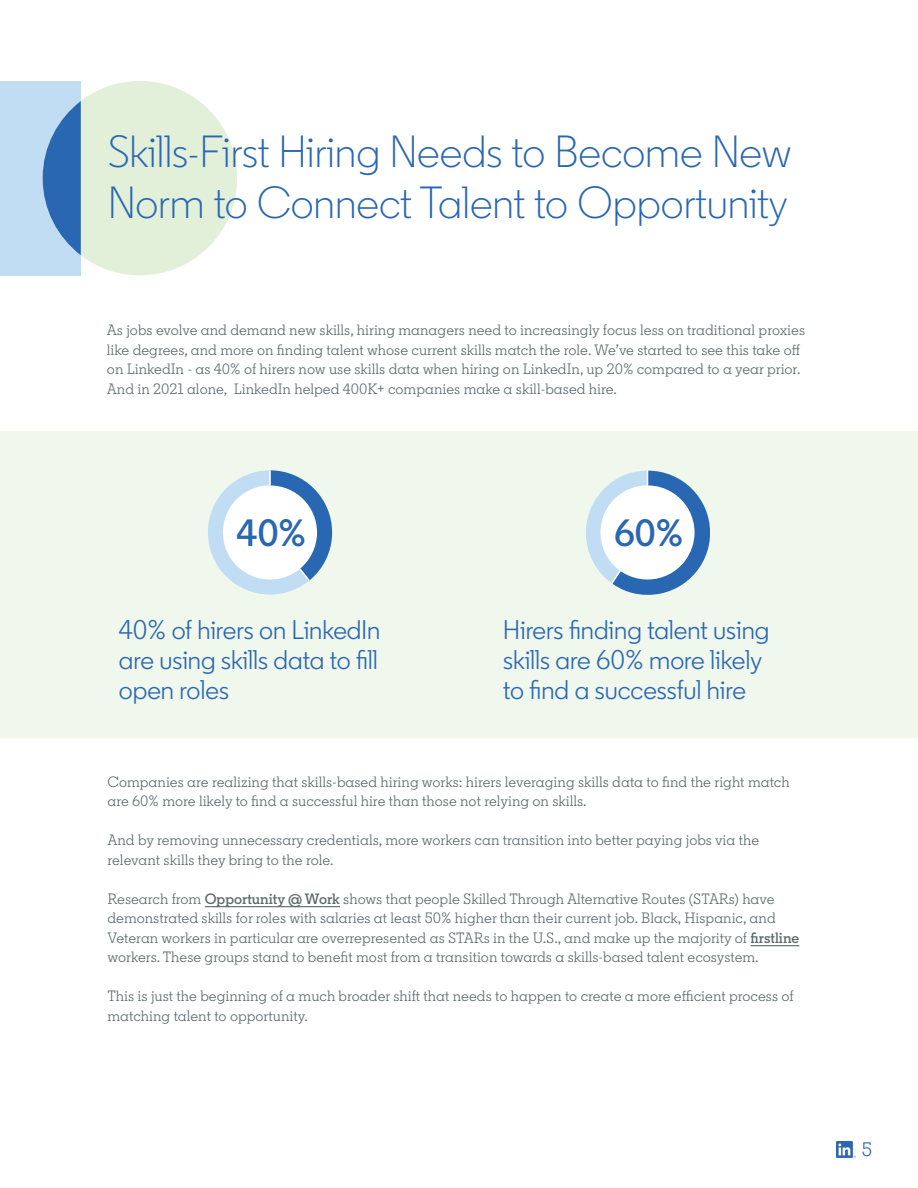
<style>
.page{position:relative;width:918px;height:1188px;background:#fff}
.page>*{position:absolute;margin:0;border:0;box-sizing:border-box;transform-origin:0 0}
.Titles{font:300 45px/51px "Community";color:#2a67b2}
.t1{font:600 37.95px "Community";color:#2a67b2}
.Paragraph_Style_1{font:27px/30px "Community";color:#2a67b2;text-align:justify}
.t2{font:19.5px "Community Slab";color:#2a67b2}
.Body{font:15px/19.5px "Community Slab";color:#5c6a6c}
.s1{font-weight:600}
</style>
<div class="page">
<div style="left:0;top:432px;width:918px;height:306px;background:#f0f7ec"></div>
<div style="left:0;top:81px;width:81px;height:194px;background:#c1ddf4"></div>
<div style="left:43px;top:81px;width:194px;height:194px;background:#e2f0da;border-radius:50%"></div>
<svg style="left:43px;top:101px;width:38px;height:154px"></svg>
<img style="left:837px;top:1142px;width:18px;height:15px">
<hr style="left:205px;top:906px;width:135px;height:1px;background:#5c6a6c">
<hr style="left:751px;top:945px;width:48px;height:1px;background:#5c6a6c">
<svg style="left:208px;top:470px;width:124px;height:125px"></svg>
<svg style="left:586px;top:470px;width:124px;height:125px"></svg>
<p class="Titles" style="left:108px;top:126px;width:685px">Skills-First Hiring Needs to Become New<br>Norm to Connect Talent to Opportunity</p>
<p class="Body" style="left:107px;top:320px;width:700px">As jobs evolve and demand new skills, hiring managers need to increasingly focus less on traditional proxies like degrees, and more on finding talent whose current skills match the role. We’ve started to see this take off on LinkedIn - as 40% of hirers now use skills data when hiring on LinkedIn, up 20% compared to a year prior.<br>And in 2021 alone, LinkedIn helped 400K+ companies make a skill-based hire.</p>
<p class="t1" style="left:237px;top:509px;width:71px">40%</p>
<p class="t1" style="left:614px;top:509px;width:70px">60%</p>
<p class="Paragraph_Style_1" style="left:119px;top:615px;width:263px">40% of hirers on LinkedIn are using skills data to fill open roles</p>
<p class="Paragraph_Style_1" style="left:503px;top:615px;width:268px;text-align:left">Hirers finding talent using skills are 60% more likely to find a successful hire</p>
<p class="Body" style="left:107px;top:772px;width:684px">Companies are realizing that skills-based hiring works: hirers leveraging skills data to find the right match are 60% more likely to find a successful hire than those not relying on skills.</p>
<p class="Body" style="left:107px;top:830px;width:653px">And by removing unnecessary credentials, more workers can transition into better paying jobs via the relevant skills they bring to the role.</p>
<p class="Body" style="left:107px;top:889px;width:693px">Research from <span class="s1">Opportunity @ Work</span> shows that people Skilled Through Alternative Routes (STARs) have demonstrated skills for roles with salaries at least 50% higher than their current job. Black, Hispanic, and Veteran workers in particular are overrepresented as STARs in the U.S., and make up the majority of <span class="s1">firstline </span>workers. These groups stand to benefit most from a transition towards a skills-based talent ecosystem.</p>
<p class="Body" style="left:107px;top:986px;width:688px">This is just the beginning of a much broader shift that needs to happen to create a more efficient process of matching talent to opportunity.</p>
<p class="t2" style="left:862px;top:1137px;width:12px">5</p>
</div>
